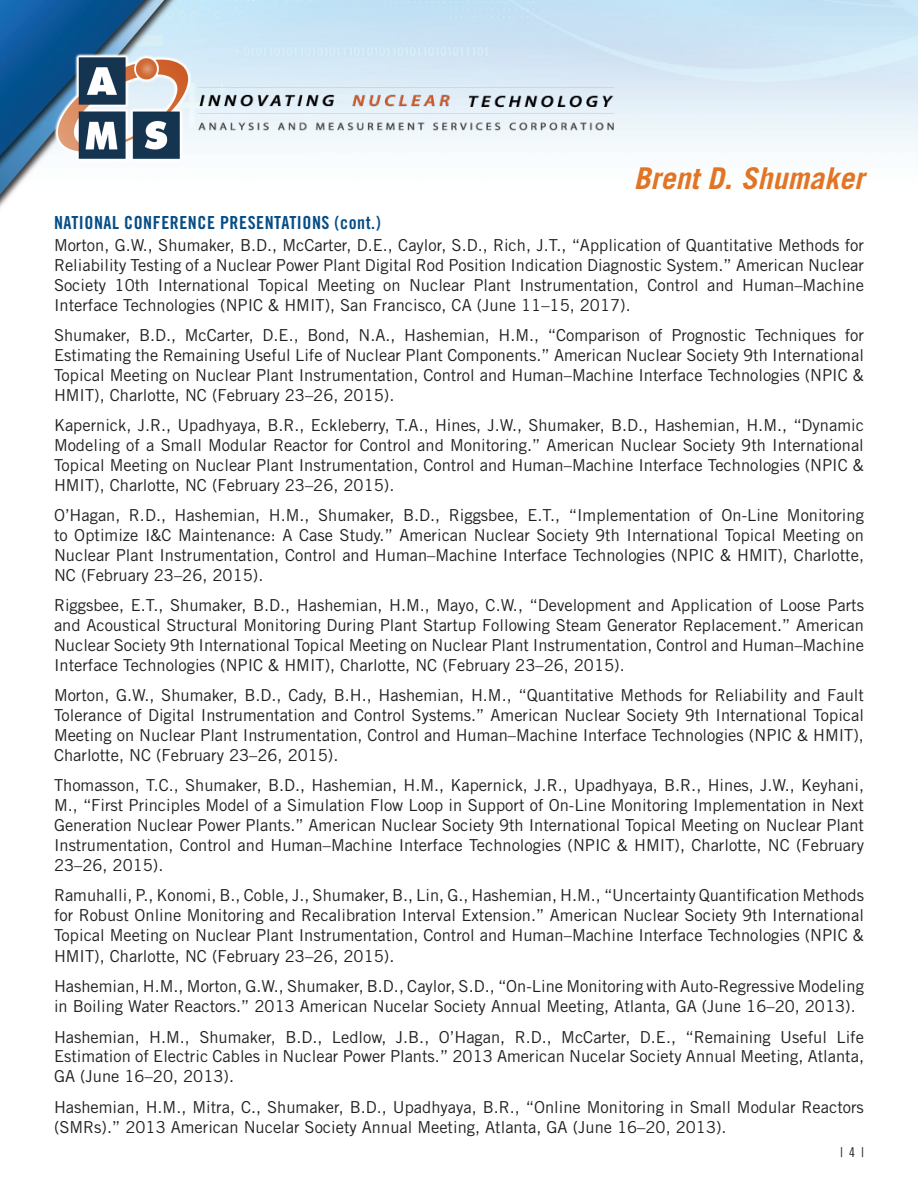
<style>
.page{position:relative;width:918px;height:1188px;background:#fff}
.page>*{position:absolute;margin:0;border:0;box-sizing:border-box;transform-origin:0 0}
.t1{font:italic 700 30px "Trade Gothic LT Std";color:#e17525}
.t2{font:18px "Trade Gothic LT Std Bd Cn 20";letter-spacing:.03em;color:#064d86}
.t3{font:16.5px/19.8px "Trade Gothic LT Std";color:#231f20;text-align:justify}
.t4{font:13.5px "Trade Gothic LT Std Cn 18";color:#231f20}
</style>
<div class="page">
<img style="left:0;top:0;width:918px;height:208px">
<img style="left:44px;top:46px;width:158px;height:123px">
<img style="left:197px;top:45px;width:431px;height:110px">
<h1 class="t1" style="left:634px;top:160px;width:232px">Brent D. Shumaker</h1>
<p class="t2" style="left:54px;top:212px;width:328px">NATIONAL CONFERENCE PRESENTATIONS (cont.)</p>
<p class="t3" style="left:54px;top:236px;width:812px">Morton, G.W., Shumaker, B.D., McCarter, D.E., Caylor, S.D., Rich, J.T., “Application of Quantitative Methods for Reliability Testing of a Nuclear Power Plant Digital Rod Position Indication Diagnostic System.” American Nuclear Society 10th International Topical Meeting on Nuclear Plant Instrumentation, Control and Human–Machine Interface Technologies (NPIC &amp; HMIT), San Francisco, CA (June 11–15, 2017).</p>
<p class="t3" style="left:54px;top:326px;width:811px">Shumaker, B.D., McCarter, D.E., Bond, N.A., Hashemian, H.M., “Comparison of Prognostic Techniques for Estimating the Remaining Useful Life of Nuclear Plant Components.” American Nuclear Society 9th International Topical Meeting on Nuclear Plant Instrumentation, Control and Human–Machine Interface Technologies (NPIC &amp; HMIT), Charlotte, NC (February 23–26, 2015).</p>
<p class="t3" style="left:54px;top:416px;width:811px">Kapernick, J.R., Upadhyaya, B.R., Eckleberry, T.A., Hines, J.W., Shumaker, B.D., Hashemian, H.M., “Dynamic Modeling of a Small Modular Reactor for Control and Monitoring.” American Nuclear Society 9th International Topical Meeting on Nuclear Plant Instrumentation, Control and Human–Machine Interface Technologies (NPIC &amp; HMIT), Charlotte, NC (February 23–26, 2015).</p>
<p class="t3" style="left:54px;top:506px;width:812px">O’Hagan, R.D., Hashemian, H.M., Shumaker, B.D., Riggsbee, E.T., “Implementation of On-Line Monitoring to Optimize I&amp;C Maintenance: A Case Study.” American Nuclear Society 9th International Topical Meeting on Nuclear Plant Instrumentation, Control and Human–Machine Interface Technologies (NPIC &amp; HMIT), Charlotte, NC (February 23–26, 2015).</p>
<p class="t3" style="left:54px;top:596px;width:812px">Riggsbee, E.T., Shumaker, B.D., Hashemian, H.M., Mayo, C.W., “Development and Application of Loose Parts and Acoustical Structural Monitoring During Plant Startup Following Steam Generator Replacement.” American Nuclear Society 9th International Topical Meeting on Nuclear Plant Instrumentation, Control and Human–Machine Interface Technologies (NPIC &amp; HMIT), Charlotte, NC (February 23–26, 2015).</p>
<p class="t3" style="left:54px;top:686px;width:812px">Morton, G.W., Shumaker, B.D., Cady, B.H., Hashemian, H.M., “Quantitative Methods for Reliability and Fault Tolerance of Digital Instrumentation and Control Systems.” American Nuclear Society 9th International Topical Meeting on Nuclear Plant Instrumentation, Control and Human–Machine Interface Technologies (NPIC &amp; HMIT), Charlotte, NC (February 23–26, 2015).</p>
<p class="t3" style="left:54px;top:776px;width:812px">Thomasson, T.C., Shumaker, B.D., Hashemian, H.M., Kapernick, J.R., Upadhyaya, B.R., Hines, J.W., Keyhani, M., “First Principles Model of a Simulation Flow Loop in Support of On-Line Monitoring Implementation in Next Generation Nuclear Power Plants.” American Nuclear Society 9th International Topical Meeting on Nuclear Plant Instrumentation, Control and Human–Machine Interface Technologies (NPIC &amp; HMIT), Charlotte, NC (February 23–26, 2015).</p>
<p class="t3" style="left:54px;top:885px;width:812px">Ramuhalli, P., Konomi, B., Coble, J., Shumaker, B., Lin, G., Hashemian, H.M., “Uncertainty Quantification Methods for Robust Online Monitoring and Recalibration Interval Extension.” American Nuclear Society 9th International Topical Meeting on Nuclear Plant Instrumentation, Control and Human–Machine Interface Technologies (NPIC &amp; HMIT), Charlotte, NC (February 23–26, 2015).</p>
<p class="t3" style="left:54px;top:976px;width:811px">Hashemian, H.M., Morton, G.W., Shumaker, B.D., Caylor, S.D., “On-Line Monitoring with Auto-Regressive Modeling in Boiling Water Reactors.” 2013 American Nucelar Society Annual Meeting, Atlanta, GA (June 16–20, 2013).</p>
<p class="t3" style="left:54px;top:1027px;width:812px">Hashemian, H.M., Shumaker, B.D., Ledlow, J.B., O’Hagan, R.D., McCarter, D.E., “Remaining Useful Life Estimation of Electric Cables in Nuclear Power Plants.” 2013 American Nucelar Society Annual Meeting, Atlanta, GA (June 16–20, 2013).</p>
<p class="t3" style="left:54px;top:1097px;width:811px">Hashemian, H.M., Mitra, C., Shumaker, B.D., Upadhyaya, B.R., “Online Monitoring in Small Modular Reactors (SMRs).” 2013 American Nucelar Society Annual Meeting, Atlanta, GA (June 16–20, 2013).</p>
<p class="t4" style="left:840px;top:1144px;width:25px">| 4 |</p>
</div>
